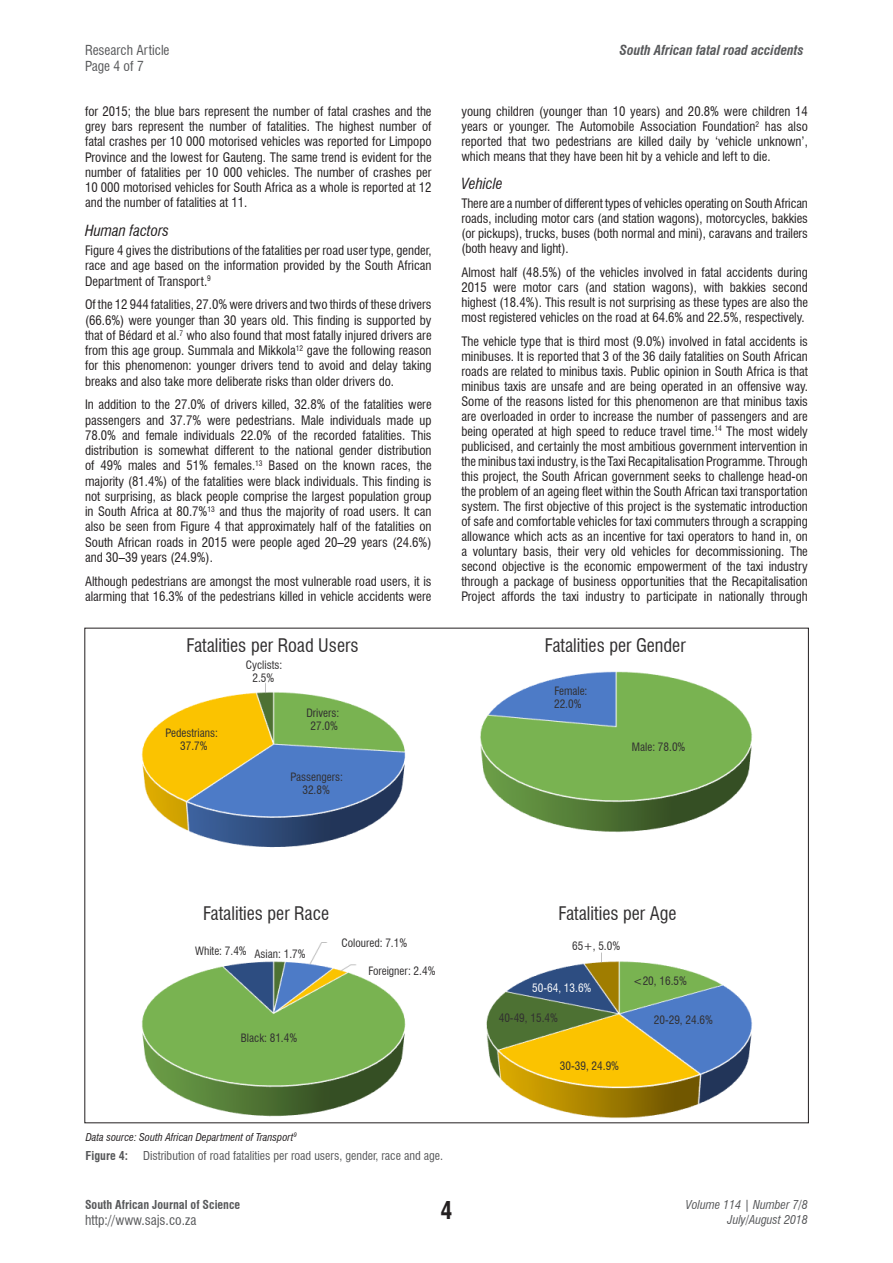
<style>
.page{position:relative;width:893px;height:1263px;background:#fff}
.page>*{position:absolute;margin:0;border:0;box-sizing:border-box;transform-origin:0 0}
.t1{font:700 condensed 24px "Swiss 721 BT";color:#231f20}
.t2{font:condensed 18.3px "Swiss 721 BT";color:#312f30}
.Heading_2{font:italic condensed 15px "Swiss 721 BT";color:#231f20}
.HEADER_top{font:condensed 13.5px "Swiss 721 BT";color:#57585a}
.HEADER_top-2{font:italic 700 condensed 13.5px "Swiss 721 BT";color:#57585a}
.BODY{font:condensed 12.75px/15px "Swiss 721 BT";color:#231f20;text-align:justify}
.FIG_caption{font:condensed 12px "Swiss 721 BT";color:#57585a}
.FIG_caption-2{font:700 condensed 12px "Swiss 721 BT";color:#57585a}
.t3{font:italic condensed 12px/14.4px "Swiss 721 BT";color:#57585a;text-align:right}
.t4{font:condensed 11.25px/13.5px "Swiss 721 BT";color:#312f30}
.t5{font:condensed 11.25px "Swiss 721 BT";color:#fff}
.FIG_source{font:italic condensed 10.5px "Swiss 721 BT";color:#231f20}
</style>
<div class="page">
<img style="left:141px;top:671px;width:612px;height:447px">
<p class="HEADER_top" style="left:85px;top:42px;width:86px">Research Article</p>
<p class="HEADER_top-2" style="left:620px;top:42px;width:186px">South African fatal road accidents</p>
<p class="HEADER_top" style="left:85px;top:58px;width:60px">Page 4 of 7</p>
<p class="BODY" style="left:85px;top:104px;width:348px">for 2015; the blue bars represent the number of fatal crashes and the grey bars represent the number of fatalities. The highest number of fatal crashes per 10 000 motorised vehicles was reported for Limpopo Province and the lowest for Gauteng. The same trend is evident for the number of fatalities per 10 000 vehicles. The number of crashes per 10 000 motorised vehicles for South Africa as a whole is reported at 12 and the number of fatalities at 11.</p>
<p class="Heading_2" style="left:85px;top:221px;width:86px">Human factors</p>
<p class="BODY" style="left:85px;top:243px;width:348px">Figure 4 gives the distributions of the fatalities per road user type, gender, race and age based on the information provided by the South African Department of Transport.<sup>9</sup></p>
<p class="BODY" style="left:85px;top:297px;width:348px">Of the 12 944 fatalities, 27.0% were drivers and two thirds of these drivers (66.6%) were younger than 30 years old. This finding is supported by that of Bédard et al.<sup>7</sup> who also found that most fatally injured drivers are from this age group. Summala and Mikkola<sup>12</sup> gave the following reason for this phenomenon: younger drivers tend to avoid and delay taking breaks and also take more deliberate risks than older drivers do.</p>
<p class="BODY" style="left:85px;top:397px;width:348px">In addition to the 27.0% of drivers killed, 32.8% of the fatalities were passengers and 37.7% were pedestrians. Male individuals made up 78.0% and female individuals 22.0% of the recorded fatalities. This distribution is somewhat different to the national gender distribution of 49% males and 51% females.<sup>13</sup> Based on the known races, the majority (81.4%) of the fatalities were black individuals. This finding is not surprising, as black people comprise the largest population group in South Africa at 80.7%<sup>13</sup> and thus the majority of road users. It can also be seen from Figure 4 that approximately half of the fatalities on South African roads in 2015 were people aged 20–29 years (24.6%) and 30–39 years (24.9%).</p>
<p class="BODY" style="left:85px;top:573px;width:348px">Although pedestrians are amongst the most vulnerable road users, it is alarming that 16.3% of the pedestrians killed in vehicle accidents were</p>
<p class="t2" style="left:187px;top:634px;width:173px">Fatalities per Road Users</p>
<p class="t4" style="left:246px;top:659px;width:38px">Cyclists:</p>
<p class="t4" style="left:166px;top:726px;width:54px">Pedestrians:</p>
<p class="t4" style="left:180px;top:739px;width:29px">37.7%</p>
<p class="t4" style="left:252px;top:672px;width:23px">2.5%</p>
<p class="t4" style="left:306px;top:707px;width:34px;line-height:12.9px;text-align:center">Drivers:<br>27.0%</p>
<p class="t4" style="left:291px;top:770px;width:54px">Passengers:</p>
<p class="t4" style="left:302px;top:783px;width:29px">32.8%</p>
<p class="BODY" style="left:461px;top:104px;width:348px">young children (younger than 10 years) and 20.8% were children 14 years or younger. The Automobile Association Foundation<sup>2</sup> has also reported that two pedestrians are killed daily by ‘vehicle unknown’, which means that they have been hit by a vehicle and left to die.</p>
<p class="Heading_2" style="left:461px;top:175px;width:43px">Vehicle</p>
<p class="BODY" style="left:461px;top:196px;width:348px">There are a number of different types of vehicles operating on South African roads, including motor cars (and station wagons), motorcycles, bakkies (or pickups), trucks, buses (both normal and mini), caravans and trailers (both heavy and light).</p>
<p class="BODY" style="left:461px;top:265px;width:348px">Almost half (48.5%) of the vehicles involved in fatal accidents during 2015 were motor cars (and station wagons), with bakkies second highest (18.4%). This result is not surprising as these types are also the most registered vehicles on the road at 64.6% and 22.5%, respectively.</p>
<p class="BODY" style="left:461px;top:333px;width:348px">The vehicle type that is third most (9.0%) involved in fatal accidents is minibuses. It is reported that 3 of the 36 daily fatalities on South African roads are related to minibus taxis. Public opinion in South Africa is that minibus taxis are unsafe and are being operated in an offensive way.<br>Some of the reasons listed for this phenomenon are that minibus taxis are overloaded in order to increase the number of passengers and are being operated at high speed to reduce travel time.<sup>14</sup> The most widely publicised, and certainly the most ambitious government intervention in the minibus taxi industry, is the Taxi Recapitalisation Programme. Through this project, the South African government seeks to challenge head-on the problem of an ageing fleet within the South African taxi transportation system. The first objective of this project is the systematic introduction of safe and comfortable vehicles for taxi commuters through a scrapping allowance which acts as an incentive for taxi operators to hand in, on a voluntary basis, their very old vehicles for decommissioning. The second objective is the economic empowerment of the taxi industry through a package of business opportunities that the Recapitalisation Project affords the taxi industry to participate in nationally through</p>
<p class="t2" style="left:545px;top:634px;width:142px">Fatalities per Gender</p>
<p class="t4" style="left:554px;top:684px;width:35px">Female:<br>22.0%</p>
<p class="t4" style="left:632px;top:740px;width:55px">Male: 78.0%</p>
<p class="t2" style="left:203px;top:902px;width:128px">Fatalities per Race</p>
<p class="t2" style="left:559px;top:902px;width:119px">Fatalities per Age</p>
<p class="t4" style="left:195px;top:945px;width:112px">White: 7.4% Asian: 1.7%</p>
<p class="t4" style="left:241px;top:1031px;width:58px">Black: 81.4%</p>
<p class="t4" style="left:341px;top:936px;width:67px">Coloured: 7.1%</p>
<p class="t4" style="left:368px;top:964px;width:69px">Foreigner: 2.4%</p>
<p class="FIG_source" style="left:86px;top:1131px;width:213px">Data source: South African Department of Transport<sup>9</sup></p>
<p class="FIG_caption-2" style="left:86px;top:1148px;width:44px">Figure 4:</p>
<p class="FIG_caption" style="left:143px;top:1148px;width:301px">Distribution of road fatalities per road users, gender, race and age.</p>
<p class="FIG_caption-2" style="left:85px;top:1197px;width:157px">South African Journal of Science</p>
<p class="HEADER_top" style="left:85px;top:1212px;width:113px">http://www.sajs.co.za</p>
<h1 class="t1" style="left:440px;top:1195px;width:13px">4</h1>
<p class="t4" style="left:572px;top:939px;width:50px">65+, 5.0%</p>
<p class="t5" style="left:532px;top:981px;width:61px">50-64, 13.6%</p>
<p class="t4" style="left:499px;top:1011px;width:61px">40-49, 15.4%</p>
<p class="t4" style="left:560px;top:1060px;width:61px">30-39, 24.9%</p>
<p class="t4" style="left:633px;top:974px;width:55px">&lt;20, 16.5%</p>
<p class="t4" style="left:654px;top:1013px;width:61px">20-29, 24.6%</p>
<p class="t3" style="left:686px;top:1198px;width:124px">Volume 114 | Number 7/8<br>July/August 2018</p>
</div>
